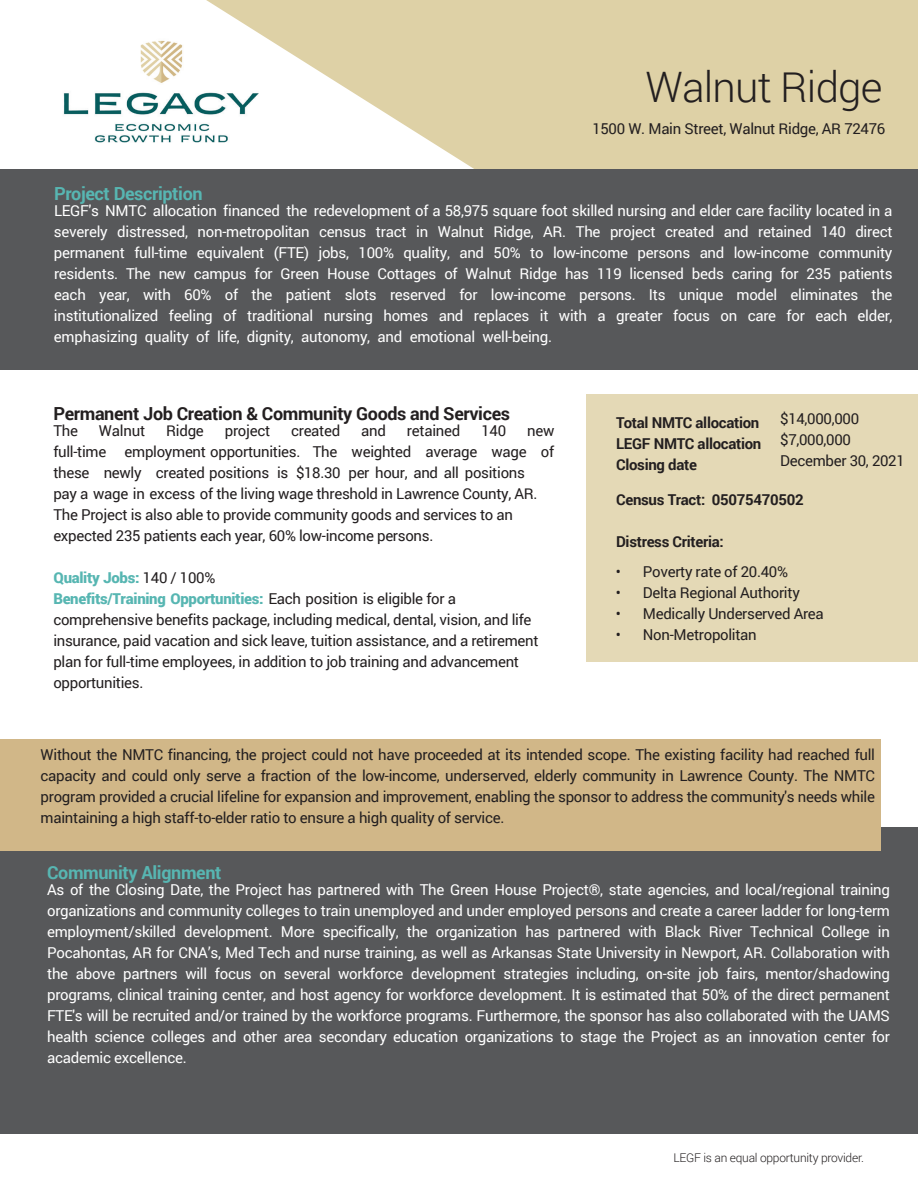
<style>
.page{position:relative;width:918px;height:1188px;background:#fff}
.page>*{position:absolute;margin:0;border:0;box-sizing:border-box;transform-origin:0 0}
.t1{font:300 42px "Roboto";letter-spacing:-.02em;color:#231f20}
.t2{font:700 18px "Roboto";letter-spacing:-.02em;color:#231f20}
.t3{font:700 18px "Roboto";letter-spacing:-.02em;color:#57b6b2}
.t4{font:15px/21px "Roboto";letter-spacing:-.02em;color:#fff;text-align:justify}
.t5{font:15px/21px "Roboto";letter-spacing:-.02em;color:#231f20}
.t6{font:700 15px "Roboto";letter-spacing:-.02em;color:#231f20}
.t7{font:300 12px "Roboto";letter-spacing:-.02em;color:#231f20}
.s1{font-weight:900;color:#57b6b2}
</style>
<div class="page">
<img style="left:63px;top:40px;width:143px;height:103px">
<svg style="left:206px;top:0;width:712px;height:170px;fill:#ded1a6"></svg>
<div style="left:0;top:828px;width:918px;height:306px;background:#57585a"></div>
<div style="left:0;top:739px;width:880px;height:111px;background:#d1b788"></div>
<div style="left:0;top:170px;width:918px;height:200px;background:#57585a"></div>
<div style="left:587px;top:395px;width:331px;height:267px;background:#e4d9b6"></div>
<p class="t1" style="left:645px;top:58px;width:239px">Walnut Ridge</p>
<p class="t5" style="left:592px;top:117px;width:295px">1500 W. Main Street, Walnut Ridge, AR 72476</p>
<p class="t3" style="left:54px;top:181px;width:150px">Project Description</p>
<p class="t4" style="left:54px;top:199px;width:840px">LEGF's NMTC allocation financed the redevelopment of a 58,975 square foot skilled nursing and elder care facility located in a severely distressed, non-metropolitan census tract in Walnut Ridge, AR. The project created and retained 140 direct permanent full-time equivalent (FTE) jobs, 100% quality, and 50% to low-income persons and low-income community residents. The new campus for Green House Cottages of Walnut Ridge has 119 licensed beds caring for 235 patients each year, with 60% of the patient slots reserved for low-income persons. Its unique model eliminates the institutionalized feeling of traditional nursing homes and replaces it with a greater focus on care for each elder, emphasizing quality of life, dignity, autonomy, and emotional well-being.</p>
<p class="t2" style="left:53px;top:401px;width:458px">Permanent Job Creation &amp; Community Goods and Services</p>
<p class="t5" style="left:53px;top:419px;width:26px">The</p>
<p class="t5" style="left:99px;top:419px;width:48px">Walnut</p>
<p class="t5" style="left:166px;top:419px;width:39px">Ridge</p>
<p class="t5" style="left:225px;top:419px;width:47px">project</p>
<p class="t5" style="left:291px;top:419px;width:51px">created</p>
<p class="t5" style="left:361px;top:419px;width:26px">and</p>
<p class="t5" style="left:407px;top:419px;width:55px">retained</p>
<p class="t5" style="left:481px;top:419px;width:26px">140</p>
<p class="t5" style="left:53px;top:419px;width:503px;text-indent:474px">new full-time employment opportunities. The weighted average wage of these newly created positions is $18.30 per hour, and all positions<br>pay a wage in excess of the living wage threshold in Lawrence County, AR.<br>The Project is also able to provide community goods and services to an expected 235 patients each year, 60% low-income persons.</p>
<p class="t5" style="left:53px;top:566px;width:487px"><span class="s1">Quality Jobs:</span> 140 / 100%<br><span class="s1">Benefits/Training Opportunities:</span> Each position is eligible for a comprehensive benefits package, including medical, dental, vision, and life insurance, paid vacation and sick leave, tuition assistance, and a retirement plan for full-time employees, in addition to job training and advancement opportunities.</p>
<p class="t6" style="left:616px;top:412px;width:145px">Total NMTC allocation</p>
<p class="t6" style="left:616px;top:433px;width:147px">LEGF NMTC allocation</p>
<p class="t6" style="left:616px;top:454px;width:82px">Closing date</p>
<p class="t5" style="left:780px;top:408px;width:126px">$14,000,000 $7,000,000<br>December 30, 2021</p>
<p class="t6" style="left:616px;top:489px;width:189px">Census Tract: 05075470502</p>
<p class="t6" style="left:616px;top:531px;width:109px">Distress Criteria:</p>
<p class="t5" style="left:616px;top:561px;width:174px">• Poverty rate of 20.40%</p>
<p class="t5" style="left:616px;top:582px;width:185px">• Delta Regional Authority</p>
<p class="t5" style="left:616px;top:603px;width:209px">• Medically Underserved Area</p>
<p class="t5" style="left:616px;top:624px;width:142px">• Non-Metropolitan</p>
<p class="t5" style="left:41px;top:743px;width:836px;text-align:justify">Without the NMTC financing, the project could not have proceeded at its intended scope. The existing facility had reached full capacity and could only serve a fraction of the low-income, underserved, elderly community in Lawrence County. The NMTC program provided a crucial lifeline for expansion and improvement, enabling the sponsor to address the community's needs while maintaining a high staff-to-elder ratio to ensure a high quality of service.</p>
<p class="t3" style="left:47px;top:860px;width:176px">Community Alignment</p>
<p class="t4" style="left:47px;top:879px;width:844px">As of the Closing Date, the Project has partnered with The Green House Project®, state agencies, and local/regional training organizations and community colleges to train unemployed and under employed persons and create a career ladder for long-term employment/skilled development. More specifically, the organization has partnered with Black River Technical College in Pocahontas, AR for CNA’s, Med Tech and nurse training, as well as Arkansas State University in Newport, AR. Collaboration with the above partners will focus on several workforce development strategies including, on-site job fairs, mentor/shadowing programs, clinical training center, and host agency for workforce development. It is estimated that 50% of the direct permanent FTE's will be recruited and/or trained by the workforce programs. Furthermore, the sponsor has also collaborated with the UAMS health science colleges and other area secondary education organizations to stage the Project as an innovation center for academic excellence.</p>
<p class="t7" style="left:673px;top:1149px;width:192px">LEGF is an equal opportunity provider.</p>
</div>
